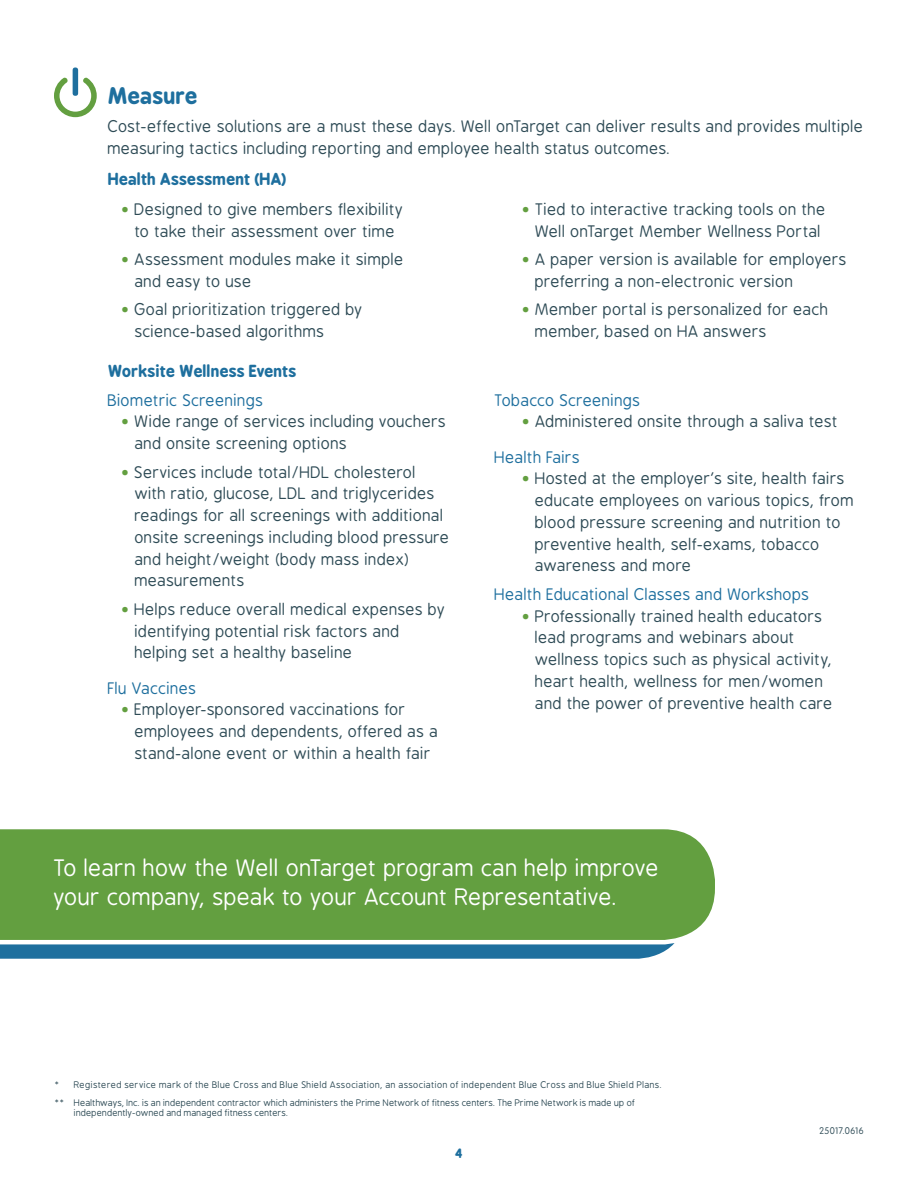
<style>
.page{position:relative;width:918px;height:1188px;background:#fff}
.page>*{position:absolute;margin:0;border:0;box-sizing:border-box;transform-origin:0 0}
.t1{font:22.5px/29px "B Preplay";color:#fff}
.t2{font:700 21.75px "B Preplay";color:#1e6f9e}
.t3{font:15.75px/21.8px "B Preplay";letter-spacing:.01em;color:#2e4b56}
.t4{font:15.75px "B Preplay";letter-spacing:.01em;color:#1e6f9e}
.t5{font:700 15.75px "B Preplay";letter-spacing:.015em;color:#1e6f9e}
.t6{font:700 12.75px "B Preplay";color:#1e6f9e}
.t7{font:9px/10.8px "B Preplay";letter-spacing:.01em;color:#2e4b56}
.t8{font:9px "B Preplay";letter-spacing:.03em;color:#2e4b56}
.s1{color:#639f40}
</style>
<div class="page">
<div style="left:73px;top:68px;width:5px;height:28px;background:#1e6f9e;border-radius:3px"></div>
<svg style="left:54px;top:77px;width:43px;height:40px"></svg>
<svg style="left:0;top:944px;width:674px;height:15px;background:#2c78a4"></svg>
<div style="left:0;top:829px;width:715px;height:115px;background:#639f40"></div>
<p class="t2" style="left:108px;top:82px;width:91px">Measure</p>
<p class="t3" style="left:108px;top:116px;width:757px">Cost-effective solutions are a must these days. Well onTarget can deliver results and provides multiple measuring tactics including reporting and employee health status outcomes.</p>
<p class="t5" style="left:108px;top:169px;width:180px">Health Assessment (HA)</p>
<p class="t3" style="left:121px;top:199px;width:284px;text-align:center"><span class="s1">•</span> Designed to give members flexibility to take their assessment over time</p>
<p class="t3" style="left:135px;top:249px;width:271px;text-indent:-14px"><span class="s1">•</span> Assessment modules make it simple and easy to use</p>
<p class="t3" style="left:135px;top:299px;width:230px;text-indent:-14px"><span class="s1">•</span> Goal prioritization triggered by science-based algorithms</p>
<p class="t5" style="left:108px;top:362px;width:190px">Worksite Wellness Events</p>
<p class="t4" style="left:108px;top:391px;width:157px">Biometric Screenings</p>
<p class="t3" style="left:135px;top:411px;width:313px;text-indent:-14px"><span class="s1">•</span> Wide range of services including vouchers and onsite screening options</p>
<p class="t3" style="left:135px;top:462px;width:316px;text-indent:-14px"><span class="s1">•</span> Services include total/HDL cholesterol with ratio, glucose, LDL and triglycerides readings for all screenings with additional onsite screenings including blood pressure and height/weight (body mass index) measurements</p>
<p class="t3" style="left:135px;top:599px;width:312px;text-indent:-14px"><span class="s1">•</span> Helps reduce overall medical expenses by identifying potential risk factors and helping set a healthy baseline</p>
<p class="t4" style="left:108px;top:679px;width:90px">Flu Vaccines</p>
<p class="t3" style="left:135px;top:699px;width:305px;text-indent:-14px"><span class="s1">•</span> Employer-sponsored vaccinations for employees and dependents, offered as a stand-alone event or within a health fair</p>
<p class="t3" style="left:522px;top:199px;width:306px;text-align:center"><span class="s1">•</span> Tied to interactive tracking tools on the<br>Well onTarget Member Wellness Portal</p>
<p class="t3" style="left:536px;top:249px;width:313px;text-indent:-13px"><span class="s1">•</span> A paper version is available for employers preferring a non-electronic version</p>
<p class="t3" style="left:536px;top:299px;width:295px;text-indent:-13px"><span class="s1">•</span> Member portal is personalized for each member, based on HA answers</p>
<p class="t4" style="left:495px;top:391px;width:147px">Tobacco Screenings</p>
<p class="t3" style="left:522px;top:411px;width:318px"><span class="s1">•</span> Administered onsite through a saliva test</p>
<p class="t4" style="left:495px;top:448px;width:87px">Health Fairs</p>
<p class="t3" style="left:536px;top:468px;width:320px;text-indent:-13px"><span class="s1">•</span> Hosted at the employer’s site, health fairs educate employees on various topics, from blood pressure screening and nutrition to preventive health, self-exams, tobacco awareness and more</p>
<p class="t4" style="left:495px;top:586px;width:316px">Health Educational Classes and Workshops</p>
<p class="t3" style="left:536px;top:606px;width:299px;text-indent:-13px"><span class="s1">•</span> Professionally trained health educators lead programs and webinars about wellness topics such as physical activity, heart health, wellness for men/women and the power of preventive health care</p>
<p class="t1" style="left:54px;top:854px;width:608px">To learn how the Well onTarget program can help improve your company, speak to your Account Representative.</p>
<p class="t8" style="left:54px;top:1080px;width:610px">* Registered service mark of the Blue Cross and Blue Shield Association, an association of independent Blue Cross and Blue Shield Plans.</p>
<p class="t7" style="left:74px;top:1097px;width:562px;text-indent:-20px">** Healthways, Inc. is an independent contractor which administers the Prime Network of fitness centers. The Prime Network is made up of independently-owned and managed fitness centers.</p>
<p class="t6" style="left:455px;top:1145px;width:9px">4</p>
<p class="t7" style="left:820px;top:1126px;width:46px">25017.0616</p>
</div>
